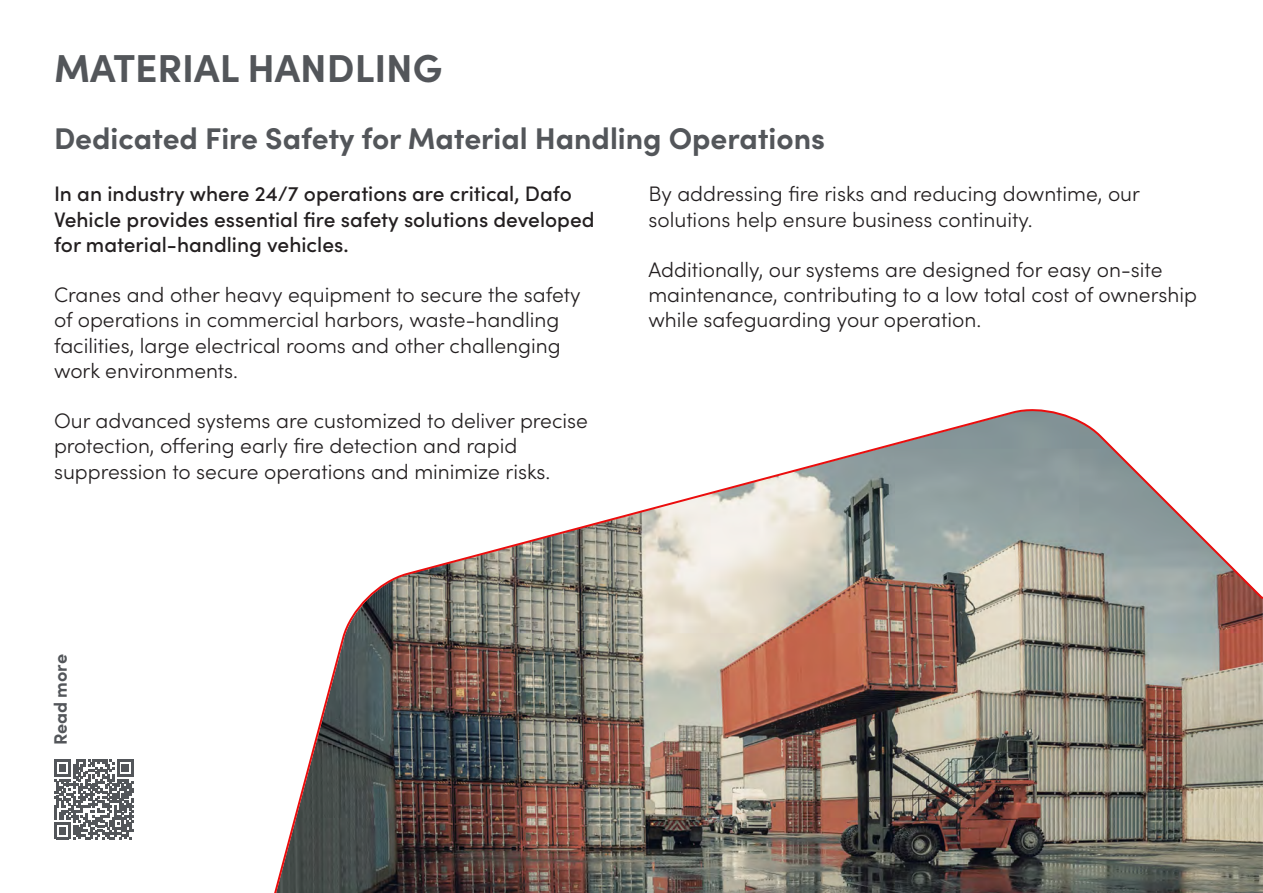
<style>
.page{position:relative;width:1263px;height:893px;background:#fff}
.page>*{position:absolute;margin:0;border:0;box-sizing:border-box;transform-origin:0 0}
.t1{font:700 39px "Sofia Pro";color:#53565a}
.t2{font:700 30px "Sofia Pro";color:#53565a}
.t3{font:300 21px/25.2px "Sofia Pro";color:#231f20}
.t4{font:500 21px/25.2px "Sofia Pro";color:#231f20}
.t5{font:700 18px "Sofia Pro";color:#53565a}
</style>
<div class="page">
<svg style="left:54px;top:760px;width:80px;height:79px"></svg>
<img style="left:274px;top:409px;width:989px;height:484px">
<p class="t1" style="left:54px;top:38px;width:390px">MATERIAL HANDLING</p>
<p class="t2" style="left:54px;top:115px;width:773px">Dedicated Fire Safety for Material Handling Operations</p>
<p class="t4" style="left:54px;top:180px;width:542px">In an industry where 24/7 operations are critical, Dafo<br>Vehicle provides essential fire safety solutions developed for material-handling vehicles.</p>
<p class="t3" style="left:54px;top:281px;width:528px">Cranes and other heavy equipment to secure the safety of operations in commercial harbors, waste-handling facilities, large electrical rooms and other challenging work environments.</p>
<p class="t3" style="left:54px;top:407px;width:536px">Our advanced systems are customized to deliver precise protection, offering early fire detection and rapid suppression to secure operations and minimize risks.</p>
<p class="t3" style="left:648px;top:180px;width:493px">By addressing fire risks and reducing downtime, our solutions help ensure business continuity.</p>
<p class="t3" style="left:648px;top:256px;width:550px">Additionally, our systems are designed for easy on-site maintenance, contributing to a low total cost of ownership while safeguarding your operation.</p>
<p class="t5" style="left:47px;top:745px;width:92px;rotate:-90deg">Read more</p>
</div>
